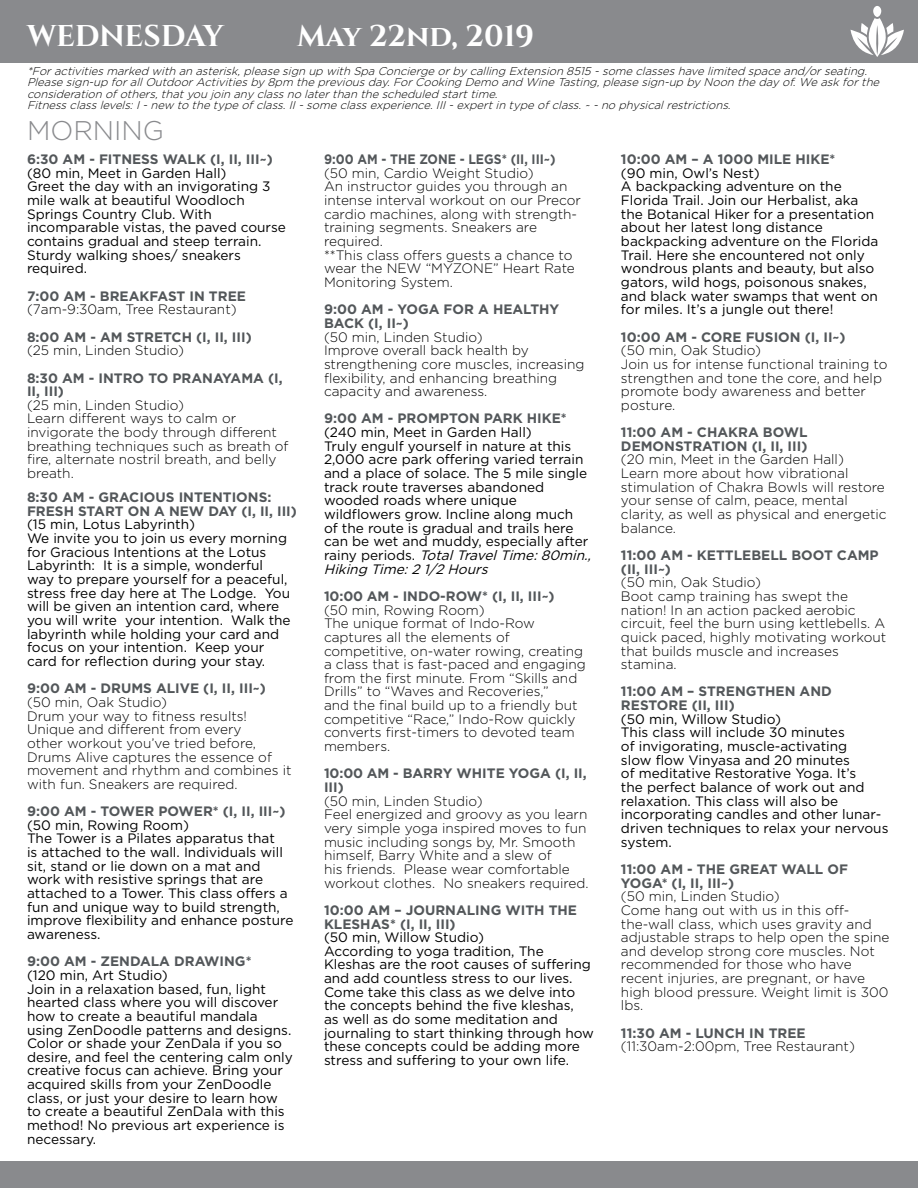
<style>
.page{position:relative;width:918px;height:1188px;background:#fff}
.page>*{position:absolute;margin:0;border:0;box-sizing:border-box;transform-origin:0 0}
.t1{font:700 30px "Cinzel";color:#fff}
.t2{font:300 27px "Gotham";color:#898a8d}
.t3{font:13.65px/13.6px "Gotham";color:#000}
.t4{font:300 13.65px/13.6px "Gotham";color:#000}
.t5{font:700 13.65px/13.6px "Gotham";color:#53575a}
.t6{font:700 13.65px "Gotham";color:#53575a;scale:.9 1}
.t7{font:italic 300 11.25px/11.2px "Gotham";color:#000}
.s1{font-style:italic}
</style>
<div class="page">
<div style="left:0;top:1161px;width:918px;height:27px;background:#898a8d"></div>
<div style="left:0;top:0;width:918px;height:63px;background:#898a8d"></div>
<div style="left:873px;top:6px;width:8px;height:11px;background:#fff;border-radius:50%"></div>
<svg style="left:850px;top:18px;width:54px;height:39px"></svg>
<h1 class="t1" style="left:27px;top:17px;width:198px">WEDNESDAY</h1>
<h1 class="t1" style="left:297px;top:17px;width:239px">May 22nd, 2019</h1>
<p class="t7" style="left:27px;top:65px;width:857px">*Foractivitiesmarked with an asterisk,pleasesign up with SpaConciergeorbycalling Extension 8515 -someclasseshavelimited spaceand/orseating.<br>Pleasesign-up forallOutdoorActivitiesby8pm thepreviousday.ForCooking Demo and WineTasting,pleasesign-up byNoon thedayof.Weaskforthe consideration ofothers,thatyou join anyclassno laterthan thescheduled starttime.<br>Fitnessclasslevels:I-new to thetypeofclass.II-someclassexperience.III-expertin typeofclass.~-no physicalrestrictions.</p>
<h2 class="t2" style="left:27px;top:113px;width:139px">MORNING</h2>
<p class="t5" style="left:27px;top:152px;width:247px">6:30 AM - FITNESS WALK (I, II, III~)</p>
<p class="t3" style="left:27px;top:166px;width:261px">(80 min, Meet in Garden Hall)<br>Greet the day with an invigorating 3 mile walk at beautiful Woodloch<br>Springs Country Club. With incomparable vistas, the paved course contains gradual and steep terrain.<br>Sturdy walking shoes/ sneakers required.</p>
<p class="t5" style="left:27px;top:289px;width:220px">7:00 AM - BREAKFAST IN TREE</p>
<p class="t4" style="left:27px;top:302px;width:211px">(7am-9:30am, Tree Restaurant)</p>
<p class="t5" style="left:27px;top:330px;width:226px">8:00 AM - AM STRETCH (I, II, III)</p>
<p class="t4" style="left:27px;top:343px;width:159px">(25 min, Linden Studio)</p>
<p class="t5" style="left:27px;top:371px;width:257px">8:30 AM - INTRO TO PRANAYAMA (I,<br>II, III)</p>
<p class="t4" style="left:27px;top:398px;width:263px">(25 min, Linden Studio)<br>Learn different ways to calm or invigorate the body through different breathing techniques such as breath of fire, alternate nostril breath, and belly breath.</p>
<p class="t5" style="left:27px;top:490px;width:271px">8:30 AM - GRACIOUS INTENTIONS:<br>FRESH START ON A NEW DAY (I, II, III)</p>
<p class="t3" style="left:27px;top:518px;width:265px">(15 min, Lotus Labyrinth)<br>We invite you to join us every morning for Gracious Intentions at the Lotus Labyrinth: It is a simple, wonderful way to prepare yourself for a peaceful, stress free day here at The Lodge. You will be given an intention card, where you will write your intention. Walk the labyrinth while holding your card and focus on your intention. Keep your card for reflection during your stay.</p>
<p class="t5" style="left:27px;top:682px;width:240px">9:00 AM - DRUMS ALIVE (I, II, III~)</p>
<p class="t4" style="left:27px;top:695px;width:266px">(50 min, Oak Studio)<br>Drum your way to fitness results!<br>Unique and different from every<br>other workout you’ve tried before,<br>Drums Alive captures the essence of movement and rhythm and combines it with fun. Sneakers are required.</p>
<p class="t5" style="left:27px;top:804px;width:260px">9:00 AM - TOWER POWER* (I, II, III~)</p>
<p class="t3" style="left:27px;top:818px;width:268px">(50 min, Rowing Room)<br>The Tower is a Pilates apparatus that<br>is attached to the wall. Individuals will sit, stand or lie down on a mat and work with resistive springs that are attached to a Tower. This class offers a fun and unique way to build strength, improve flexibility and enhance posture awareness.</p>
<p class="t5" style="left:27px;top:955px;width:226px">9:00 AM - ZENDALA DRAWING*</p>
<p class="t3" style="left:27px;top:968px;width:267px">(120 min, Art Studio)<br>Join in a relaxation based, fun, light hearted class where you will discover how to create a beautiful mandala using ZenDoodle patterns and designs.<br>Color or shade your ZenDala if you so desire, and feel the centering calm only creative focus can achieve. Bring your acquired skills from your ZenDoodle class, or just your desire to learn how to create a beautiful ZenDala with this method! No previous art experience is necessary.</p>
<p class="t6" style="left:324px;top:150px;width:259px">9:00 AM - THE ZONE - LEGS* (II, III~)</p>
<p class="t4" style="left:324px;top:166px;width:259px">(50 min, Cardio Weight Studio)<br>An instructor guides you through an intense interval workout on our Precor cardio machines, along with strength&shy;training segments. Sneakers are required.<br>**This class offers guests a chance to wear the NEW “MYZONE” Heart Rate<br>Monitoring System.</p>
<p class="t5" style="left:324px;top:303px;width:237px">9:00 AM - YOGA FOR A HEALTHY<br>BACK (I, II~)</p>
<p class="t4" style="left:324px;top:330px;width:262px">(50 min, Linden Studio)<br>Improve overall back health by strengthening core muscles, increasing flexibility, and enhancing breathing capacity and awareness.</p>
<p class="t5" style="left:324px;top:412px;width:244px">9:00 AM - PROMPTON PARK HIKE*</p>
<p class="t3" style="left:324px;top:425px;width:272px">(240 min, Meet in Garden Hall)<br>Truly engulf yourself in nature at this 2,000 acre park offering varied terrain and a place of solace. The 5 mile single track route traverses abandoned wooded roads where unique wildflowers grow. Incline along much<br>of the route is gradual and trails here can be wet and muddy, especially after r a i n y p e r i o d s . <span class="s1">TotalTravelTime:80min., Hiking Time:2 1/2 Hours</span></p>
<p class="t5" style="left:324px;top:589px;width:232px">10:00 AM - INDO-ROW* (I, II, III~)</p>
<p class="t4" style="left:324px;top:603px;width:263px">(50 min, Rowing Room)<br>The unique format of Indo-Row captures all the elements of competitive, on-water rowing, creating a class that is fast-paced and engaging from the first minute. From “Skills and<br>Drills” to “Waves and Recoveries,”<br>and the final build up to a friendly but competitive “Race,” Indo-Row quickly converts first-timers to devoted team members.</p>
<p class="t5" style="left:324px;top:767px;width:264px">10:00 AM - BARRY WHITE YOGA (I, II,<br>III)</p>
<p class="t4" style="left:324px;top:794px;width:266px">(50 min, Linden Studio)<br>Feel energized and groovy as you learn very simple yoga inspired moves to fun music including songs by, Mr. Smooth himself, Barry White and a slew of<br>his friends. Please wear comfortable workout clothes. No sneakers required.</p>
<p class="t5" style="left:324px;top:903px;width:255px">10:00 AM – JOURNALING WITH THE<br>KLESHAS* (I, II, III)</p>
<p class="t3" style="left:324px;top:930px;width:271px">(50 min, Willow Studio)<br>According to yoga tradition, The Kleshas are the root causes of suffering and add countless stress to our lives.<br>Come take this class as we delve into the concepts behind the five kleshas,<br>as well as do some meditation and journaling to start thinking through how these concepts could be adding more stress and suffering to your own life.</p>
<p class="t5" style="left:621px;top:152px;width:216px">10:00 AM – A 1000 MILE HIKE*</p>
<p class="t3" style="left:621px;top:166px;width:259px">(90 min, Owl’s Nest)<br>A backpacking adventure on the Florida Trail. Join our Herbalist, aka the Botanical Hiker for a presentation about her latest long distance backpacking adventure on the Florida Trail. Here she encountered not only wondrous plants and beauty, but also gators, wild hogs, poisonous snakes, and black water swamps that went on for miles. It’s a jungle out there!</p>
<p class="t5" style="left:621px;top:330px;width:226px">10:00 AM - CORE FUSION (I, II~)</p>
<p class="t4" style="left:621px;top:343px;width:268px">(50 min, Oak Studio)<br>Join us for intense functional training to strengthen and tone the core, and help promote body awareness and better posture.</p>
<p class="t5" style="left:621px;top:425px;width:188px">11:00 AM - CHAKRA BOWL<br>DEMONSTRATION (I, II, III)</p>
<p class="t4" style="left:621px;top:452px;width:267px">(20 min, Meet in the Garden Hall)<br>Learn more about how vibrational stimulation of Chakra Bowls will restore your sense of calm, peace, mental clarity, as well as physical and energetic balance.</p>
<p class="t5" style="left:621px;top:548px;width:259px">11:00 AM - KETTLEBELL BOOT CAMP (II, III~)</p>
<p class="t4" style="left:621px;top:575px;width:267px">(50 min, Oak Studio)<br>Boot camp training has swept the nation! In an action packed aerobic circuit, feel the burn using kettlebells. A quick paced, highly motivating workout that builds muscle and increases stamina.</p>
<p class="t5" style="left:621px;top:685px;width:212px">11:00 AM – STRENGTHEN AND<br>RESTORE (II, III)</p>
<p class="t3" style="left:621px;top:712px;width:269px">(50 min, Willow Studio)<br>This class will include 30 minutes<br>of invigorating, muscle-activating<br>slow flow Vinyasa and 20 minutes<br>of meditative Restorative Yoga. It’s<br>the perfect balance of work out and relaxation. This class will also be incorporating candles and other lunar&shy;driven techniques to relax your nervous system.</p>
<p class="t5" style="left:621px;top:862px;width:229px">11:00 AM - THE GREAT WALL OF<br>YOGA* (I, II, III~)</p>
<p class="t4" style="left:621px;top:889px;width:270px">(50 min, Linden Studio)<br>Come hang out with us in this off&shy;the-wall class, which uses gravity and adjustable straps to help open the spine and develop strong core muscles. Not recommended for those who have recent injuries, are pregnant, or have high blood pressure. Weight limit is 300 lbs.</p>
<p class="t5" style="left:621px;top:1026px;width:186px">11:30 AM - LUNCH IN TREE</p>
<p class="t4" style="left:621px;top:1039px;width:235px">(11:30am-2:00pm, Tree Restaurant)</p>
</div>
